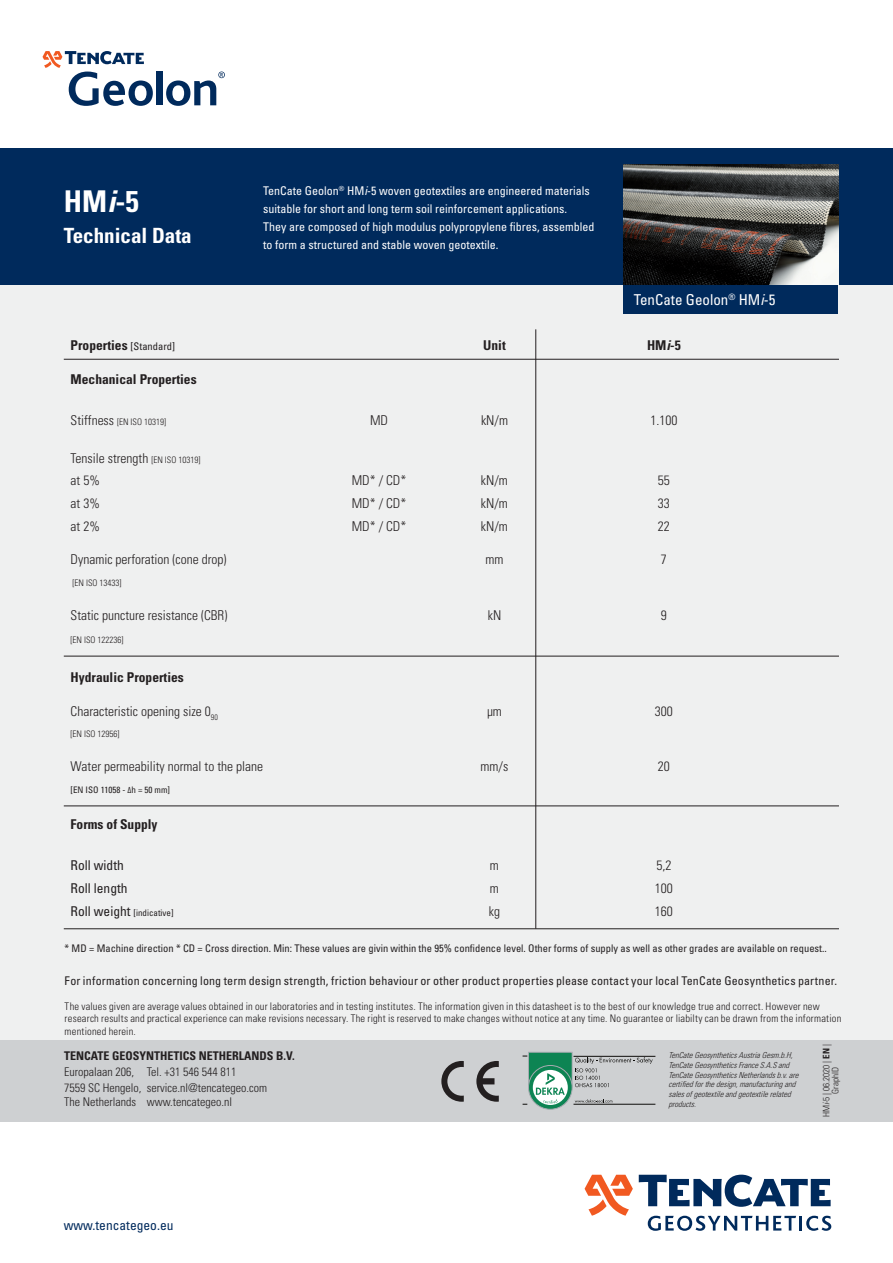
<style>
.page{position:relative;width:893px;height:1263px;background:#fff}
.page>*{position:absolute;margin:0;border:0;box-sizing:border-box;transform-origin:0 0}
.t1{font:700 condensed 30px "Univers";color:#fff}
.t2{font:700 condensed 21px "Univers";color:#fff}
.t3{font:condensed 15px "Univers";color:#fff}
.t4{font:300 condensed 13.5px/22.6px "Univers";color:#231f20}
.t5{font:700 condensed 13.5px "Univers";color:#231f20}
.t6{font:condensed 13.5px "Univers";color:#231f20}
.t7{font:condensed 13.5px "Univers";color:#002a5c}
.t8{font:condensed 12px/18px "Univers";color:#fff}
.t9{font:condensed 12px "Univers";letter-spacing:.01em;color:#231f20}
.t10{font:300 condensed 12px/15.6px "Univers";color:#231f20}
.t11{font:700 condensed 12px "Univers";color:#231f20}
.t12{font:300 condensed 10.5px/12.6px "Univers";letter-spacing:.02em;color:#231f20}
.t13{font:condensed 10.5px "Univers";color:#231f20}
.t14{font:300 condensed 9px/9px "Univers";color:#231f20;text-align:center}
.t15{font:condensed 9px "Univers";color:#231f20}
.t16{font:italic 300 condensed 8.25px/9.9px "Univers";color:#231f20}
.s1{font-style:italic}
.s2{font-weight:400;font-size:10.5px}
.s3{font-size:13.5px}
.s4{font-size:9px}
.s5{font-family:"Myriad Pro"}
.s6{font-weight:700}
</style>
<div class="page">
<div style="left:0;top:276px;width:893px;height:801px;background:#eff0f0"></div>
<div style="left:0;top:1040px;width:893px;height:81px;background:#ced0d2"></div>
<svg style="left:639px;top:1175px;width:192px;height:32px"></svg>
<svg style="left:585px;top:1175px;width:48px;height:41px"></svg>
<svg style="left:648px;top:1216px;width:148px;height:15px"></svg>
<hr style="left:799px;top:1216px;width:3px;height:14px;background:#002a5c">
<svg style="left:806px;top:1216px;width:25px;height:15px"></svg>
<svg style="left:166px;top:72px;width:59px;height:34px"></svg>
<div style="left:156px;top:72px;width:7px;height:33px;background:#002a5c"></div>
<svg style="left:43px;top:51px;width:110px;height:55px"></svg>
<div style="left:0;top:149px;width:893px;height:136px;background:#002a5c"></div>
<div style="left:623px;top:285px;width:215px;height:28px;background:#002a5c"></div>
<img style="left:623px;top:164px;width:215px;height:121px">
<hr style="left:573px;top:1056px;width:82px;height:1px;background:#0e0d0b">
<hr style="left:573px;top:1104px;width:82px;height:1px;background:#0e0d0b">
<div style="left:528px;top:1052px;width:44px;height:35px;background:#0d8453"></div>
<div style="left:528px;top:1052px;width:44px;height:35px;border:1px solid #a6abb0"></div>
<svg style="left:528px;top:1065px;width:44px;height:44px"></svg>
<div style="left:528px;top:1065px;width:44px;height:44px;border:1px solid #a6abb0;border-radius:50%"></div>
<svg style="left:533px;top:1070px;width:35px;height:35px"></svg>
<svg style="left:536px;top:1073px;width:29px;height:31px"></svg>
<svg style="left:575px;top:1099px;width:37px;height:4px"></svg>
<svg style="left:575px;top:1057px;width:78px;height:30px"></svg>
<svg style="left:441px;top:1061px;width:23px;height:41px"></svg>
<svg style="left:476px;top:1061px;width:23px;height:41px"></svg>
<hr style="left:64px;top:359px;width:775px;height:1px;background:#231f20">
<hr style="left:64px;top:656px;width:775px;height:1px;background:#231f20">
<hr style="left:64px;top:805px;width:775px;height:1px;background:#231f20">
<hr style="left:64px;top:928px;width:775px;height:1px;background:#231f20">
<hr style="left:535px;top:329px;width:1px;height:600px;background:#231f20">
<h1 class="t1" style="left:64px;top:183px;width:76px">HM<span class="s1">i</span>-5</h1>
<h2 class="t2" style="left:64px;top:223px;width:129px">Technical Data</h2>
<p class="t8" style="left:263px;top:182px;width:333px">TenCate Geolon<sup>®</sup> HM<span class="s1">i</span>-5 woven geotextiles are engineered materials suitable for short and long term soil reinforcement applications.<br>They are composed of high modulus polypropylene fibres, assembled to form a structured and stable woven geotextile.</p>
<h3 class="t3" style="left:634px;top:290px;width:143px">TenCate Geolon<sup>®</sup> HM<span class="s1">i</span>-5</h3>
<p class="t5" style="left:71px;top:337px;width:106px">Properties <span class="s2">[Standard]</span></p>
<p class="t5" style="left:483px;top:337px;width:24px">Unit</p>
<p class="t5" style="left:647px;top:337px;width:35px">HM<span class="s1">i</span>-5</p>
<p class="t5" style="left:71px;top:371px;width:127px">Mechanical Properties</p>
<p class="t14" style="left:71px;top:417px;width:97px"><span class="s3">Stiffness</span> [EN ISO 10319]</p>
<p class="t4" style="left:370px;top:408px;width:20px">MD</p>
<p class="t4" style="left:481px;top:408px;width:28px">kN/m</p>
<p class="t4" style="left:650px;top:408px;width:28px">1.100</p>
<p class="t4" style="left:71px;top:446px;width:131px">Tensile strength <span class="s4">[EN ISO 10319] </span>at 5%</p>
<p class="t4" style="left:352px;top:469px;width:56px">MD* / CD*</p>
<p class="t4" style="left:481px;top:469px;width:28px">kN/m</p>
<p class="t4" style="left:658px;top:469px;width:13px">55</p>
<p class="t4" style="left:71px;top:492px;width:31px">at 3%</p>
<p class="t4" style="left:352px;top:492px;width:56px">MD* / CD*</p>
<p class="t4" style="left:481px;top:492px;width:28px">kN/m</p>
<p class="t4" style="left:658px;top:492px;width:13px">33</p>
<p class="t4" style="left:71px;top:514px;width:31px">at 2%</p>
<p class="t4" style="left:352px;top:514px;width:56px">MD* / CD*</p>
<p class="t4" style="left:481px;top:514px;width:28px">kN/m</p>
<p class="t4" style="left:658px;top:514px;width:13px">22</p>
<p class="t4" style="left:71px;top:548px;width:157px">Dynamic perforation (cone drop)</p>
<p class="t14" style="left:73px;top:578px;width:50px">[EN ISO 13433]</p>
<p class="t4" style="left:485px;top:548px;width:20px">mm</p>
<p class="t4" style="left:661px;top:548px;width:7px">7</p>
<p class="t4" style="left:71px;top:603px;width:158px">Static puncture resistance (CBR)</p>
<p class="t14" style="left:71px;top:635px;width:54px">[EN ISO 122236]</p>
<p class="t5" style="left:71px;top:669px;width:115px">Hydraulic Properties</p>
<p class="t4" style="left:71px;top:700px;width:149px">Characteristic opening size 0<sub>90</sub></p>
<p class="t14" style="left:71px;top:730px;width:50px">[EN ISO 12956]</p>
<p class="t4" style="left:71px;top:755px;width:194px">Water permeability normal to the plane</p>
<p class="t15" style="left:71px;top:784px;width:101px">[EN ISO 11058 - <span class="s5">Δ</span>h = 50 mm]</p>
<p class="t4" style="left:488px;top:603px;width:15px">kN</p>
<p class="t4" style="left:661px;top:603px;width:7px">9</p>
<p class="t4" style="left:487px;top:700px;width:16px">μm</p>
<p class="t4" style="left:655px;top:700px;width:19px">300</p>
<p class="t4" style="left:481px;top:755px;width:29px">mm/s</p>
<p class="t4" style="left:658px;top:755px;width:13px">20</p>
<p class="t5" style="left:71px;top:816px;width:88px">Forms of Supply</p>
<p class="t6" style="left:71px;top:857px;width:55px">Roll width</p>
<p class="t4" style="left:490px;top:854px;width:11px">m</p>
<p class="t4" style="left:656px;top:854px;width:16px">5,2</p>
<p class="t6" style="left:71px;top:879px;width:58px">Roll length</p>
<p class="t4" style="left:490px;top:877px;width:11px">m</p>
<p class="t4" style="left:655px;top:877px;width:19px">100</p>
<p class="t15" style="left:71px;top:907px;width:105px"><span class="s3">Roll weight</span> [indicative]</p>
<p class="t4" style="left:489px;top:899px;width:13px">kg</p>
<p class="t4" style="left:655px;top:899px;width:19px">160</p>
<p class="t13" style="left:65px;top:942px;width:764px">* MD = Machine direction * CD = Cross direction. Min: These values are givin within the 95% confidence level. Other forms of supply as well as other grades are available on request..</p>
<p class="t9" style="left:65px;top:973px;width:774px">For information concerning long term design strength, friction behaviour or other product properties please contact your local TenCate Geosynthetics partner.</p>
<p class="t12" style="left:65px;top:1000px;width:778px">The values given are average values obtained in our laboratories and in testing institutes. The information given in this datasheet is to the best of our knowledge true and correct. However new research results and practical experience can make revisions necessary. The right is reserved to make changes without notice at any time. No guarantee or liabilty can be drawn from the information mentioned herein.</p>
<p class="t11" style="left:64px;top:1049px;width:232px">TENCATE GEOSYNTHETICS NETHERLANDS B.V.</p>
<p class="t10" style="left:64px;top:1064px;width:204px">Europalaan 206, Tel. +31 546 544 811<br>7559 SC Hengelo, service.nl@tencategeo.com</p>
<p class="t10" style="left:64px;top:1094px;width:169px">The Netherlands www.tencategeo.nl</p>
<p class="t14" style="left:822px;top:1117px;width:74px;rotate:-90deg">HM<span class="s1">i</span>-5 | 06.2020 | <span class="s6">EN</span> |<br>GraphID</p>
<p class="t16" style="left:668px;top:1050px;width:134px">TenCateGeosyntheticsAustriaGesm.b.H, TenCateGeosyntheticsFranceS.A.Sand TenCateGeosyntheticsNetherlandsb.v.are certifiedforthedesign,manufacturingand salesofgeotextileandgeotextilerelated products.</p>
<p class="t7" style="left:64px;top:1216px;width:111px">www.tencategeo.eu</p>
</div>
